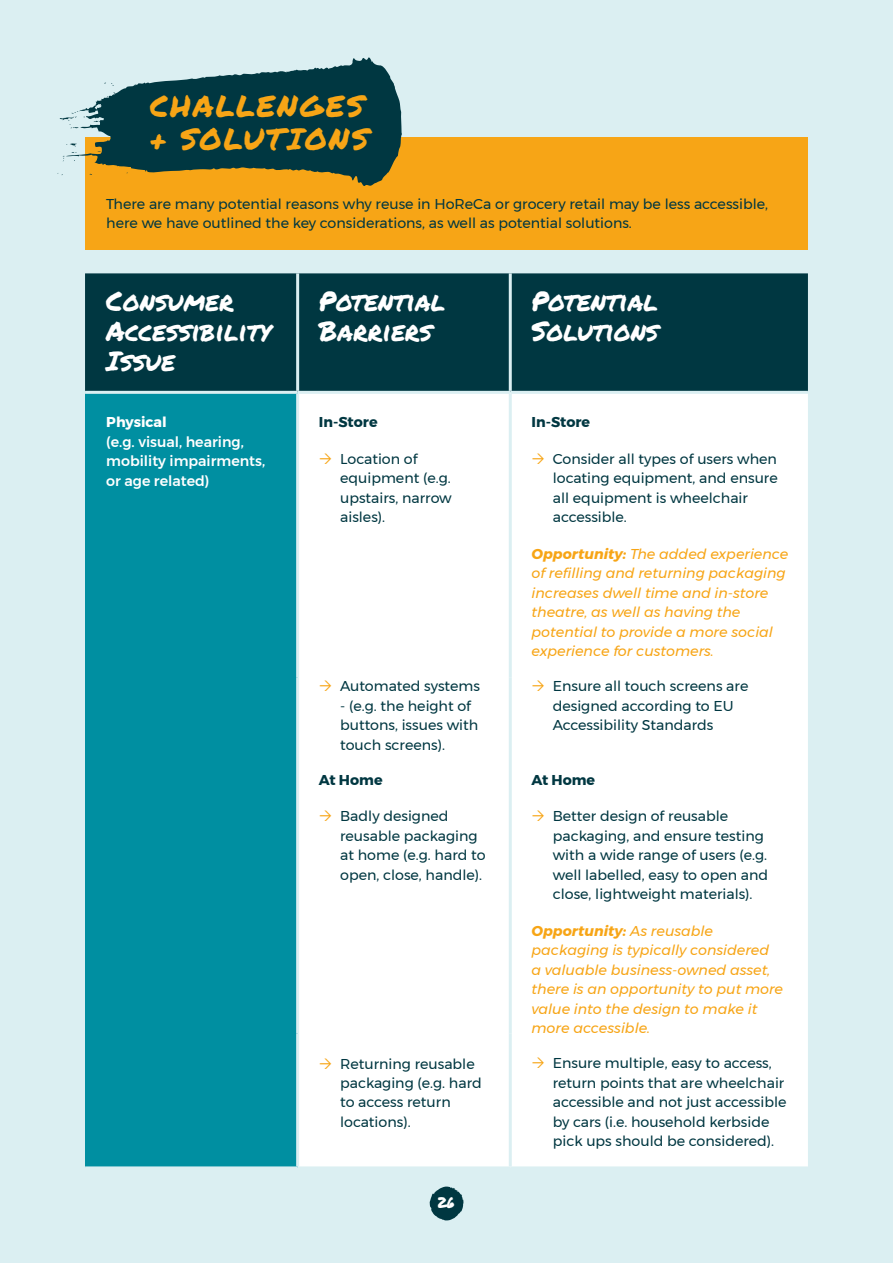
<style>
.page{position:relative;width:893px;height:1263px;background:#dbeff2}
.page>*{position:absolute;margin:0;border:0;box-sizing:border-box;transform-origin:0 0}
.t1{font:30px/33px "Permanent Marker";letter-spacing:.06em;color:#f7a516}
.t2{font:27px/30px "Permanent Marker";color:#fff}
.t3{font:15px "Permanent Marker";color:#fff}
.t4{font:14.25px/19.5px "Montserrat";color:#003741}
.t5{font:italic 14.25px/19.5px "Montserrat";color:#f7a516}
.t6{font:500 14.25px/19.5px "Montserrat";color:#fff}
.t7{font:700 14.25px "Montserrat";color:#003741}
.t8{font:700 14.25px "Montserrat";color:#fff}
.s1{font-weight:700}
</style>
<div class="page">
<svg style="left:429px;top:1186px;width:34px;height:34px"></svg>
<div style="left:85px;top:137px;width:723px;height:112px;background:#f7a516"></div>
<div style="left:85px;top:273px;width:723px;height:118px;background:#003741"></div>
<div style="left:85px;top:392px;width:213px;height:776px;background:#008fa1"></div>
<div style="left:299px;top:394px;width:509px;height:772px;background:#fff"></div>
<hr style="left:296px;top:273px;width:3px;height:118px;background:#dbeff2">
<hr style="left:509px;top:273px;width:3px;height:118px;background:#dbeff2">
<hr style="left:85px;top:391px;width:213px;height:3px;background:#dbeff2">
<hr style="left:296px;top:394px;width:3px;height:284px;background:#dbeff2">
<hr style="left:509px;top:394px;width:3px;height:284px;background:#dbeff2">
<hr style="left:296px;top:678px;width:3px;height:72px;background:#dbeff2">
<hr style="left:509px;top:678px;width:3px;height:72px;background:#dbeff2">
<hr style="left:296px;top:750px;width:3px;height:283px;background:#dbeff2">
<hr style="left:509px;top:750px;width:3px;height:283px;background:#dbeff2">
<hr style="left:296px;top:1033px;width:3px;height:133px;background:#dbeff2">
<hr style="left:509px;top:1033px;width:3px;height:133px;background:#dbeff2">
<hr style="left:85px;top:1166px;width:213px;height:3px;background:#dbeff2">
<svg style="left:57px;top:57px;width:345px;height:129px"></svg>
<svg style="left:320px;top:453px;width:11px;height:11px"></svg>
<svg style="left:533px;top:453px;width:11px;height:11px"></svg>
<svg style="left:320px;top:681px;width:11px;height:10px"></svg>
<svg style="left:533px;top:681px;width:11px;height:10px"></svg>
<svg style="left:320px;top:811px;width:11px;height:10px"></svg>
<svg style="left:533px;top:811px;width:11px;height:10px"></svg>
<svg style="left:320px;top:1058px;width:11px;height:10px"></svg>
<svg style="left:533px;top:1058px;width:11px;height:10px"></svg>
<h1 class="t1" style="left:150px;top:89px;width:221px">CHALLENGES + SOLUTIONS</h1>
<p class="t4" style="left:106px;top:194px;width:663px">There are many potential reasons why reuse in HoReCa or grocery retail may be less accessible, here we have outlined the key considerations, as well as potential solutions.</p>
<h2 class="t2" style="left:106px;top:285px;width:166px">Consumer<br>Accessibility<br>Issue</h2>
<h2 class="t2" style="left:319px;top:285px;width:128px">Potential<br>Barriers</h2>
<h2 class="t2" style="left:531px;top:285px;width:128px">Potential<br>Solutions</h2>
<p class="t8" style="left:106px;top:411px;width:62px">Physical</p>
<p class="t6" style="left:106px;top:432px;width:160px">(e.g. visual, hearing, mobility impairments, or age related)</p>
<p class="t7" style="left:319px;top:411px;width:60px">In-Store</p>
<p class="t4" style="left:340px;top:449px;width:113px">Location of equipment (e.g. upstairs, narrow aisles).</p>
<p class="t7" style="left:531px;top:411px;width:60px">In-Store</p>
<p class="t4" style="left:553px;top:449px;width:226px">Consider all types of users when locating equipment, and ensure all equipment is wheelchair accessible.</p>
<p class="t5" style="left:531px;top:544px;width:258px"><span class="s1">Opportunity:</span> The added experience of refilling and returning packaging increases dwell time and in-store theatre, as well as having the potential to provide a more social experience for customers.</p>
<p class="t4" style="left:340px;top:676px;width:141px">Automated systems</p>
<p class="t4" style="left:340px;top:696px;width:140px">- (e.g. the height of buttons, issues with touch screens).</p>
<p class="t4" style="left:553px;top:676px;width:197px">Ensure all touch screens are designed according to EU<br>Accessibility Standards</p>
<p class="t7" style="left:319px;top:768px;width:65px">At Home</p>
<p class="t4" style="left:340px;top:806px;width:147px">Badly designed reusable packaging at home (e.g. hard to open, close, handle).</p>
<p class="t7" style="left:531px;top:768px;width:65px">At Home</p>
<p class="t4" style="left:553px;top:806px;width:217px">Better design of reusable packaging, and ensure testing with a wide range of users (e.g. well labelled, easy to open and close, lightweight materials).</p>
<p class="t5" style="left:531px;top:921px;width:253px"><span class="s1">Opportunity:</span> As reusable packaging is typically considered<br>a valuable business-owned asset, there is an opportunity to put more value into the design to make it more accessible.</p>
<p class="t4" style="left:340px;top:1053px;width:143px">Returning reusable packaging (e.g. hard to access return locations).</p>
<p class="t4" style="left:553px;top:1053px;width:235px">Ensure multiple, easy to access, return points that are wheelchair accessible and not just accessible by cars (i.e. household kerbside pick ups should be considered).</p>
<p class="t3" style="left:437px;top:1192px;width:19px">26</p>
</div>
